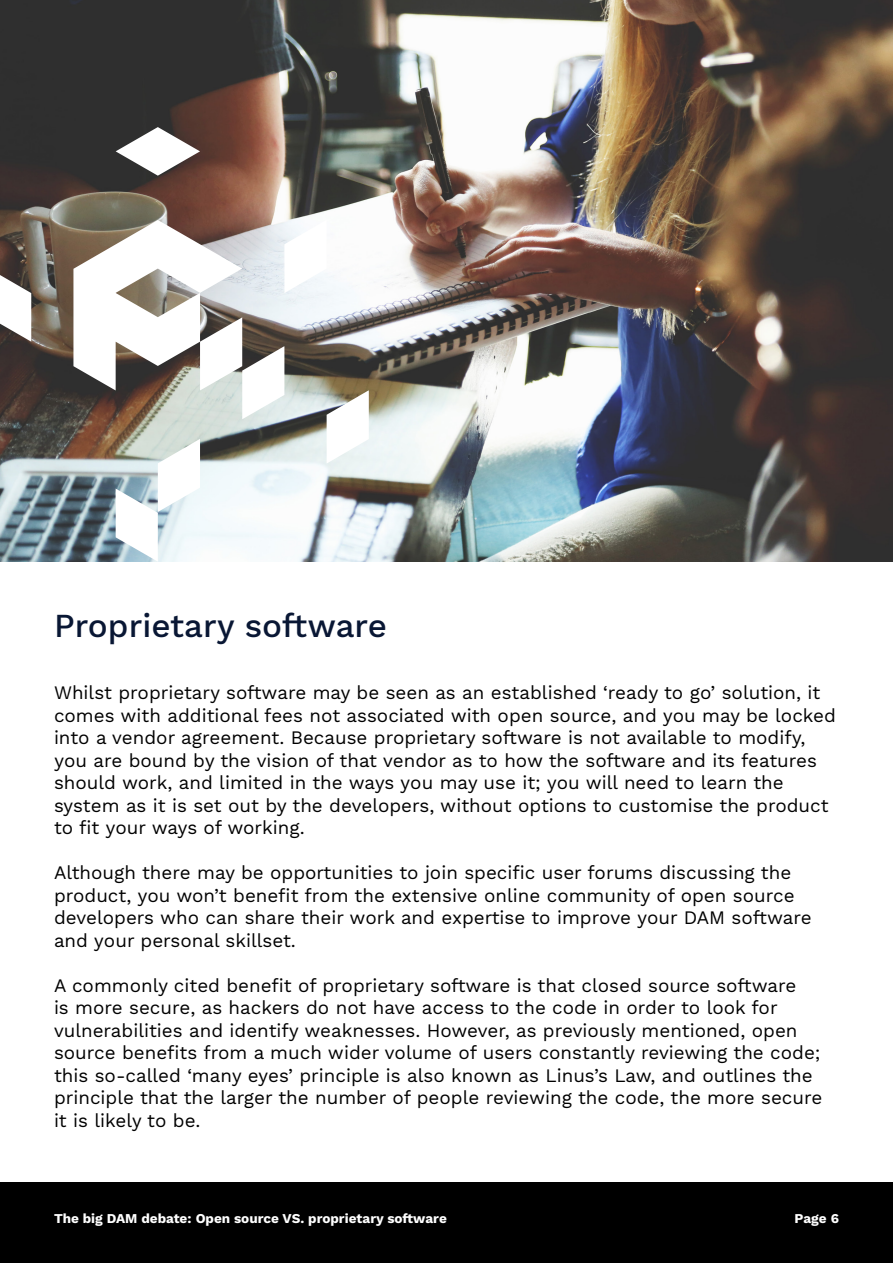
<style>
.page{position:relative;width:893px;height:1263px;background:#fff}
.page>*{position:absolute;margin:0;border:0;box-sizing:border-box;transform-origin:0 0}
.t1{font:500 33px "Work Sans";color:#091734}
.t2{font:18.75px/22.5px "Work Sans";color:#000}
.t3{font:700 13.5px "Work Sans";color:#fff}
</style>
<div class="page">
<div style="left:0;top:1182px;width:893px;height:81px;background:#000"></div>
<img style="left:0;top:0;width:893px;height:561px">
<svg style="left:0;top:275px;width:31px;height:67px"></svg>
<img style="left:73px;top:220px;width:296px;height:342px">
<svg style="left:116px;top:127px;width:84px;height:49px"></svg>
<h1 class="t1" style="left:54px;top:606px;width:334px">Proprietary software</h1>
<p class="t2" style="left:54px;top:682px;width:783px">Whilst proprietary software may be seen as an established ‘ready to go’ solution, it comes with additional fees not associated with open source, and you may be locked into a vendor agreement. Because proprietary software is not available to modify, you are bound by the vision of that vendor as to how the software and its features should work, and limited in the ways you may use it; you will need to learn the system as it is set out by the developers, without options to customise the product to fit your ways of working.</p>
<p class="t2" style="left:54px;top:862px;width:759px">Although there may be opportunities to join specific user forums discussing the product, you won’t benefit from the extensive online community of open source developers who can share their work and expertise to improve your DAM software and your personal skillset.</p>
<p class="t2" style="left:54px;top:975px;width:770px">A commonly cited benefit of proprietary software is that closed source software<br>is more secure, as hackers do not have access to the code in order to look for vulnerabilities and identify weaknesses. However, as previously mentioned, open source benefits from a much wider volume of users constantly reviewing the code; this so-called ‘many eyes’ principle is also known as Linus’s Law, and outlines the principle that the larger the number of people reviewing the code, the more secure it is likely to be.</p>
<p class="t3" style="left:54px;top:1210px;width:394px">The big DAM debate: Open source VS. proprietary software</p>
<p class="t3" style="left:794px;top:1210px;width:46px">Page 6</p>
</div>
